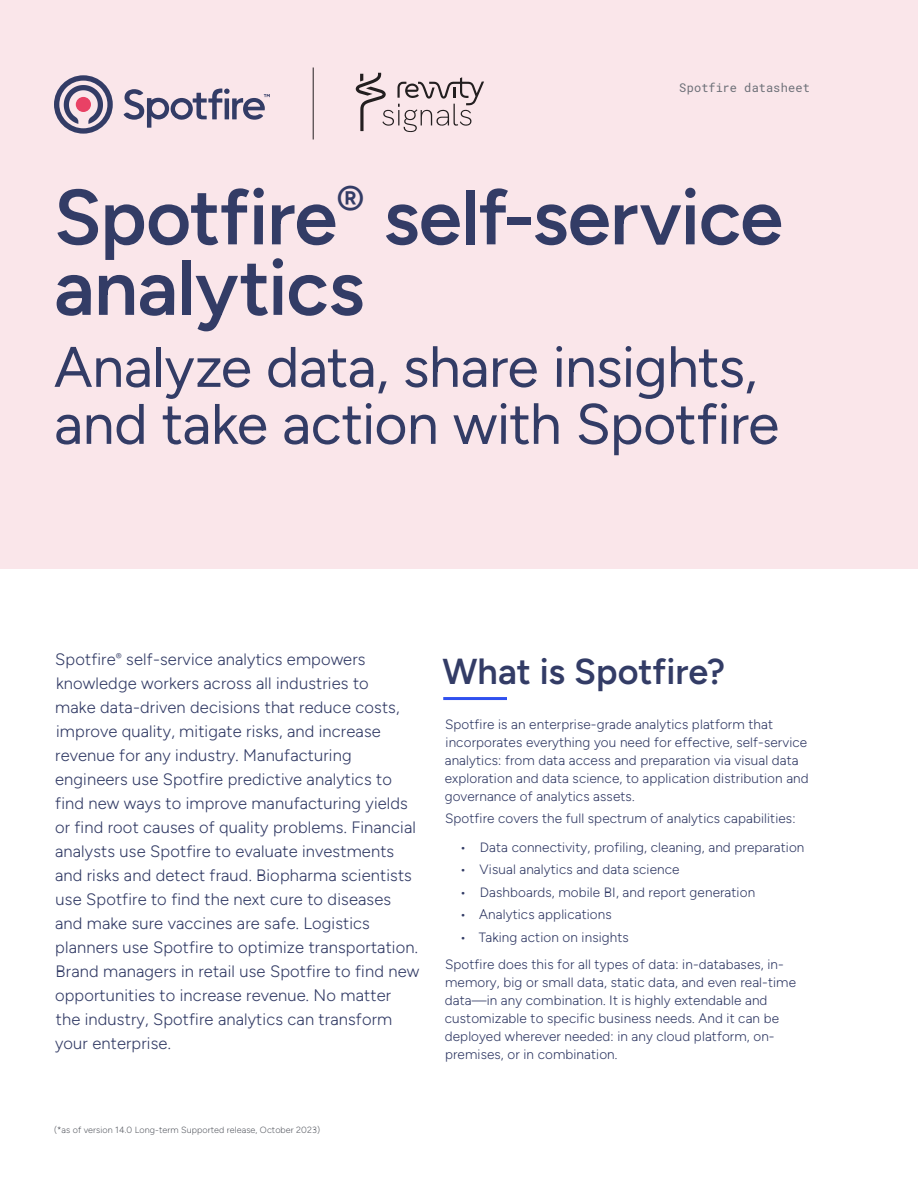
<style>
.page{position:relative;width:918px;height:1188px;background:#fff}
.page>*{position:absolute;margin:0;border:0;box-sizing:border-box;transform-origin:0 0}
.t1{font:600 78px/70.5px "Figtree";letter-spacing:-.01em;color:#333c66}
.t2{font:57px/57px "Figtree";letter-spacing:-.01em;color:#333c66}
.t3{font:600 36px "Figtree";color:#333c66}
.t4{font:300 16.5px/24px "Figtree";letter-spacing:.01em;color:#333c66}
.t5{font:300 13.5px/18px "Figtree";letter-spacing:.01em;color:#333c66}
.t6{font:12px "Roboto Mono";color:#6d7078}
.t7{font:300 9px "Figtree";letter-spacing:.01em;color:#61646b}
</style>
<div class="page">
<div style="left:0;top:0;width:918px;height:568px;background:#fae6ea"></div>
<hr style="left:443px;top:697px;width:64px;height:3px;background:#3050ef">
<svg style="left:54px;top:75px;width:59px;height:59px"></svg>
<svg style="left:124px;top:88px;width:146px;height:40px"></svg>
<hr style="left:313px;top:68px;width:1px;height:72px;background:#231f20">
<svg style="left:356px;top:73px;width:128px;height:59px"></svg>
<p class="t6" style="left:679px;top:79px;width:132px">Spotfire datasheet</p>
<p class="t1" style="left:54px;top:181px;width:731px">Spotfire<sup>®</sup> self-service analytics</p>
<p class="t2" style="left:54px;top:339px;width:727px">Analyze data, share insights, and take action with Spotfire</p>
<p class="t4" style="left:55px;top:647px;width:366px">Spotfire<sup>®</sup> self-service analytics empowers knowledge workers across all industries to<br>make data-driven decisions that reduce costs, improve quality, mitigate risks, and increase revenue for any industry. Manufacturing engineers use Spotfire predictive analytics to find new ways to improve manufacturing yields or find root causes of quality problems. Financial analysts use Spotfire to evaluate investments and risks and detect fraud. Biopharma scientists use Spotfire to find the next cure to diseases and make sure vaccines are safe. Logistics planners use Spotfire to optimize transportation.<br>Brand managers in retail use Spotfire to find new opportunities to increase revenue. No matter the industry, Spotfire analytics can transform your enterprise.</p>
<p class="t3" style="left:442px;top:650px;width:284px">What is Spotfire?</p>
<p class="t5" style="left:445px;top:715px;width:365px">Spotfire is an enterprise-grade analytics platform that incorporates everything you need for effective, self-service analytics: from data access and preparation via visual data exploration and data science, to application distribution and governance of analytics assets.</p>
<p class="t5" style="left:445px;top:809px;width:352px">Spotfire covers the full spectrum of analytics capabilities:</p>
<p class="t5" style="left:460px;top:838px;width:346px">• Data connectivity, profiling, cleaning, and preparation</p>
<p class="t5" style="left:460px;top:860px;width:221px">• Visual analytics and data science</p>
<p class="t5" style="left:460px;top:883px;width:297px">• Dashboards, mobile BI, and report generation</p>
<p class="t5" style="left:460px;top:905px;width:154px">• Analytics applications</p>
<p class="t5" style="left:445px;top:923px;width:340px;line-height:27px;text-indent:15px">• Taking action on insights<br>Spotfire does this for all types of data: in-databases, in-</p>
<p class="t5" style="left:445px;top:973px;width:353px">memory, big or small data, static data, and even real-time data—in any combination. It is highly extendable and customizable to specific business needs. And it can be deployed wherever needed: in any cloud platform, on&shy;premises, or in combination.</p>
<p class="t7" style="left:54px;top:1125px;width:268px">(*as of version 14.0 Long-term Supported release, October 2023)</p>
</div>
